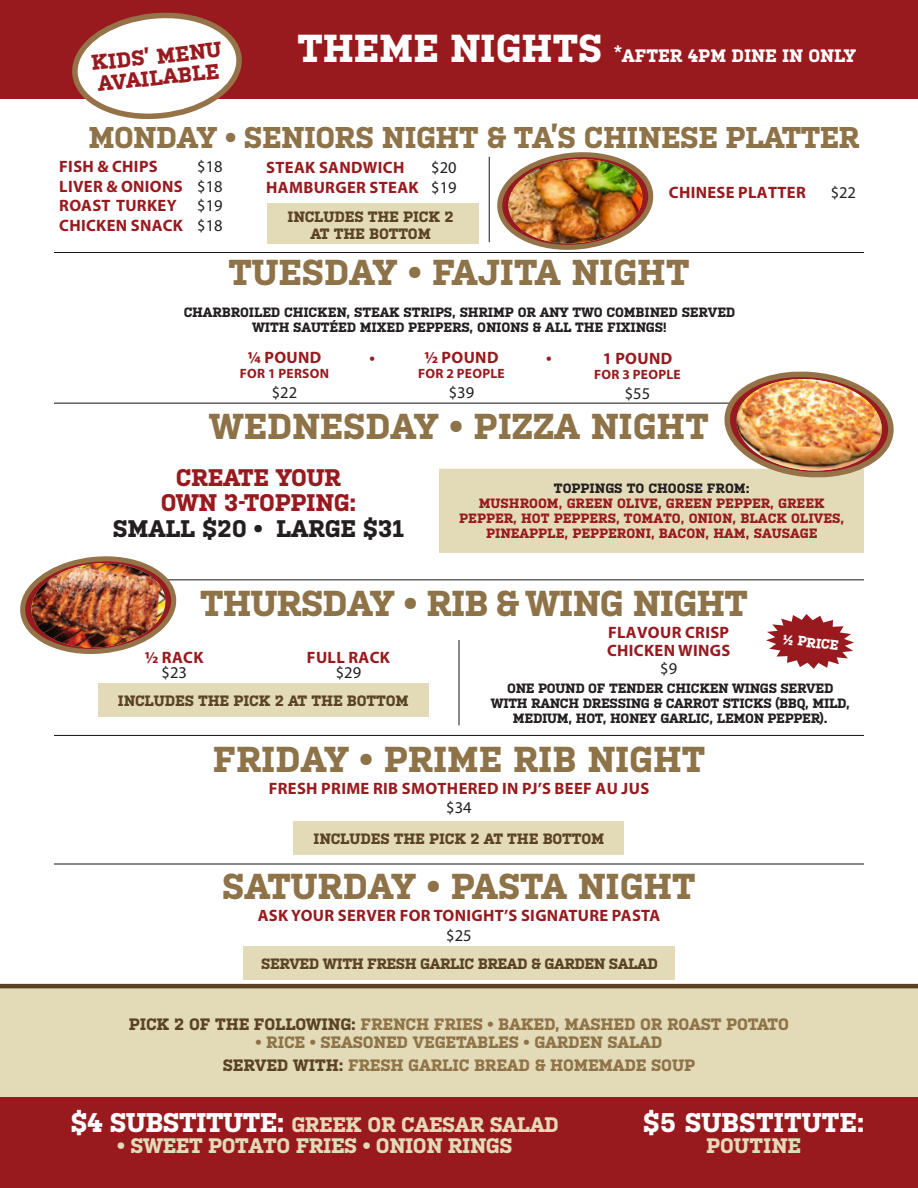
<style>
.page{position:relative;width:918px;height:1188px;background:#fff}
.page>*{position:absolute;margin:0;border:0;box-sizing:border-box;transform-origin:0 0}
.t1{font:700 36px "Kulturista";color:#8e7349}
.t2{font:700 36px "Kulturista";letter-spacing:-.02em;color:#8e7349}
.t3{font:700 30px "Kulturista";letter-spacing:-.015em;color:#8e7349}
.t4{font:700 27px "Kulturista";color:#fff}
.t5{font:700 24px/25.5px "Kulturista";letter-spacing:-.01em;color:#981a1e;text-align:center}
.t6{font:700 21.45px/21.5px "Kulturista";color:#981a1e}
.t7{font:700 21px "Kulturista";letter-spacing:-.02em;color:#e3dab7}
.t8{font:700 21px "Kulturista";color:#e3dab7}
.t9{font:700 18px "Kulturista";color:#fff}
.t10{font:700 16.5px/18px "Myriad Pro";letter-spacing:.02em;color:#981a1e}
.t11{font:700 16.5px "Kulturista";letter-spacing:-.01em;color:#8e7349}
.t12{font:16.5px "Myriad Pro";color:#231f20}
.t13{font:700 15px/16.5px "Kulturista";letter-spacing:-.01em;color:#5a4325;text-align:center}
.t14{font:700 15px "Kulturista";letter-spacing:-.03em;color:#5a4325}
.t15{font:700 13.65px "Kulturista";color:#fff}
.t16{font:700 13.5px/15px "Kulturista";letter-spacing:-.01em;color:#231f20;text-align:center}
.t17{font:700 13.5px/15px "Kulturista";color:#981a1e;text-align:center}
.t18{font:700 13.5px "Myriad Pro";letter-spacing:.02em;color:#981a1e}
.s1{font-size:39px}
.s2{font-weight:400;color:#231f20}
.s3{color:#231f20}
.s4{color:#5a4325}
.s5{font-size:27px;color:#fff}
</style>
<div class="page">
<div style="left:0;top:984px;width:918px;height:115px;background:#e3dab7"></div>
<div style="left:440px;top:469px;width:424px;height:84px;background:#e3dab7"></div>
<div style="left:0;top:0;width:918px;height:98px;background:#981a1e"></div>
<div style="left:0;top:1097px;width:918px;height:91px;background:#981a1e"></div>
<hr style="left:54px;top:252px;width:810px;height:1px;background:#141413">
<hr style="left:54px;top:403px;width:751px;height:1px;background:#141413">
<hr style="left:94px;top:579px;width:770px;height:1px;background:#141413">
<hr style="left:54px;top:735px;width:810px;height:1px;background:#141413">
<hr style="left:54px;top:864px;width:810px;height:1px;background:#141413">
<svg style="left:71px;top:12px;width:172px;height:108px"></svg>
<svg style="left:20px;top:556px;width:157px;height:98px"></svg>
<img style="left:29px;top:563px;width:138px;height:88px">
<svg style="left:497px;top:152px;width:157px;height:98px"></svg>
<img style="left:506px;top:159px;width:138px;height:88px">
<svg style="left:723px;top:371px;width:171px;height:107px"></svg>
<img style="left:734px;top:379px;width:150px;height:95px">
<svg style="left:766px;top:614px;width:88px;height:55px"></svg>
<hr style="left:459px;top:640px;width:1px;height:85px;background:#141413">
<hr style="left:489px;top:157px;width:1px;height:85px;background:#141413">
<div style="left:267px;top:204px;width:212px;height:40px;background:#e3dab7"></div>
<div style="left:294px;top:821px;width:330px;height:34px;background:#e3dab7"></div>
<div style="left:243px;top:946px;width:432px;height:33px;background:#e3dab7"></div>
<div style="left:98px;top:683px;width:331px;height:34px;background:#e3dab7"></div>
<hr style="left:0;top:984px;width:918px;height:4px;background:#5a4325">
<p class="t6" style="left:90px;top:52px;width:132px;rotate:-6deg">KIDS’ MENU<br>AVAILABLE</p>
<p class="t9" style="left:297px;top:45px;width:560px"><span class="s1">THEME NIGHTS</span> *AFTER 4PM DINE IN ONLY</p>
<p class="t3" style="left:88px;top:120px;width:773px">MONDAY • SENIORS NIGHT &amp; TA’S CHINESE PLATTER</p>
<p class="t10" style="left:59px;top:157px;width:100px">FISH &amp; CHIPS</p>
<p class="t12" style="left:197px;top:156px;width:27px">$18</p>
<p class="t10" style="left:59px;top:176px;width:165px">LIVER &amp; ONIONS <span class="s2">$18</span></p>
<p class="t10" style="left:59px;top:196px;width:165px">ROAST TURKEY <span class="s2">$19</span></p>
<p class="t10" style="left:59px;top:215px;width:165px">CHICKEN SNACK <span class="s2">$18</span></p>
<p class="t10" style="left:266px;top:158px;width:140px">STEAK SANDWICH</p>
<p class="t12" style="left:431px;top:157px;width:27px">$20</p>
<p class="t10" style="left:266px;top:178px;width:192px">HAMBURGER STEAK <span class="s2">$19</span></p>
<p class="t10" style="left:669px;top:183px;width:138px">CHINESE PLATTER</p>
<p class="t12" style="left:831px;top:183px;width:27px">$22</p>
<p class="t13" style="left:288px;top:209px;width:168px">INCLUDES THE PICK 2<br>AT THE BOTTOM</p>
<p class="t1" style="left:229px;top:252px;width:462px">TUESDAY • FAJITA NIGHT</p>
<p class="t16" style="left:184px;top:304px;width:553px">CHARBROILED CHICKEN, STEAK STRIPS, SHRIMP OR ANY TWO COMBINED SERVED<br>WITH SAUTÉED MIXED PEPPERS, ONIONS &amp; ALL THE FIXINGS!</p>
<p class="t10" style="left:247px;top:348px;width:76px">¼ POUND</p>
<p class="t18" style="left:240px;top:365px;width:91px">FOR 1 PERSON</p>
<p class="t12" style="left:272px;top:382px;width:27px">$22</p>
<p class="t10" style="left:424px;top:348px;width:76px">½ POUND</p>
<p class="t18" style="left:418px;top:365px;width:88px">FOR 2 PEOPLE</p>
<p class="t12" style="left:449px;top:382px;width:27px">$39</p>
<p class="t10" style="left:370px;top:348px;width:7px">•</p>
<p class="t10" style="left:546px;top:348px;width:7px">•</p>
<p class="t10" style="left:603px;top:349px;width:71px">1 POUND</p>
<p class="t18" style="left:594px;top:366px;width:88px">FOR 3 PEOPLE</p>
<p class="t12" style="left:625px;top:383px;width:27px">$55</p>
<p class="t1" style="left:209px;top:406px;width:501px">WEDNESDAY • PIZZA NIGHT</p>
<p class="t5" style="left:113px;top:464px;width:293px">CREATE YOUR<br>OWN 3-TOPPING:<br><span class="s3">SMALL $20 • LARGE $31</span></p>
<p class="t16" style="left:554px;top:481px;width:197px">TOPPINGS TO CHOOSE FROM:</p>
<p class="t17" style="left:459px;top:496px;width:387px">MUSHROOM, GREEN OLIVE, GREEN PEPPER, GREEK<br>PEPPER, HOT PEPPERS, TOMATO, ONION, BLACK OLIVES,<br>PINEAPPLE, PEPPERONI, BACON, HAM, SAUSAGE</p>
<p class="t2" style="left:200px;top:582px;width:549px">THURSDAY • RIB &amp; WING NIGHT</p>
<p class="t10" style="left:145px;top:648px;width:60px">½ RACK</p>
<p class="t12" style="left:162px;top:662px;width:27px">$23</p>
<p class="t10" style="left:607px;top:623px;width:125px">FLAVOUR CRISP<br>CHICKEN WINGS</p>
<p class="t12" style="left:660px;top:658px;width:18px">$9</p>
<p class="t16" style="left:491px;top:681px;width:361px">ONE POUND OF TENDER CHICKEN WINGS SERVED<br>WITH RANCH DRESSING &amp; CARROT STICKS (BBQ, MILD,<br>MEDIUM, HOT, HONEY GARLIC, LEMON PEPPER).</p>
<p class="t15" style="left:783px;top:631px;width:58px;rotate:7deg">½ PRICE</p>
<p class="t10" style="left:307px;top:648px;width:85px">FULL RACK</p>
<p class="t12" style="left:336px;top:662px;width:27px">$29</p>
<p class="t13" style="left:118px;top:692px;width:292px">INCLUDES THE PICK 2 AT THE BOTTOM</p>
<p class="t1" style="left:213px;top:739px;width:494px">FRIDAY • PRIME RIB NIGHT</p>
<p class="t10" style="left:269px;top:779px;width:382px">FRESH PRIME RIB SMOTHERED IN PJ’S BEEF AU JUS</p>
<p class="t12" style="left:446px;top:798px;width:27px">$34</p>
<p class="t13" style="left:314px;top:830px;width:292px">INCLUDES THE PICK 2 AT THE BOTTOM</p>
<p class="t1" style="left:222px;top:866px;width:475px">SATURDAY • PASTA NIGHT</p>
<p class="t10" style="left:258px;top:906px;width:404px">ASK YOUR SERVER FOR TONIGHT’S SIGNATURE PASTA</p>
<p class="t12" style="left:446px;top:925px;width:27px">$25</p>
<p class="t14" style="left:261px;top:955px;width:398px">SERVED WITH FRESH GARLIC BREAD &amp; GARDEN SALAD</p>
<p class="t11" style="left:129px;top:1015px;width:662px"><span class="s4">PICK 2 OF THE FOLLOWING:</span> FRENCH FRIES • BAKED, MASHED OR ROAST POTATO</p>
<p class="t11" style="left:255px;top:1033px;width:409px">• RICE • SEASONED VEGETABLES • GARDEN SALAD</p>
<p class="t11" style="left:223px;top:1055px;width:474px"><span class="s4">SERVED WITH:</span> FRESH GARLIC BREAD &amp; HOMEMADE SOUP</p>
<p class="t7" style="left:71px;top:1113px;width:490px"><span class="s5">$4 SUBSTITUTE:</span> GREEK OR CAESAR SALAD</p>
<p class="t7" style="left:117px;top:1134px;width:397px">• SWEET POTATO FRIES • ONION RINGS</p>
<p class="t4" style="left:643px;top:1107px;width:223px">$5 SUBSTITUTE:</p>
<p class="t8" style="left:706px;top:1134px;width:97px">POUTINE</p>
</div>
